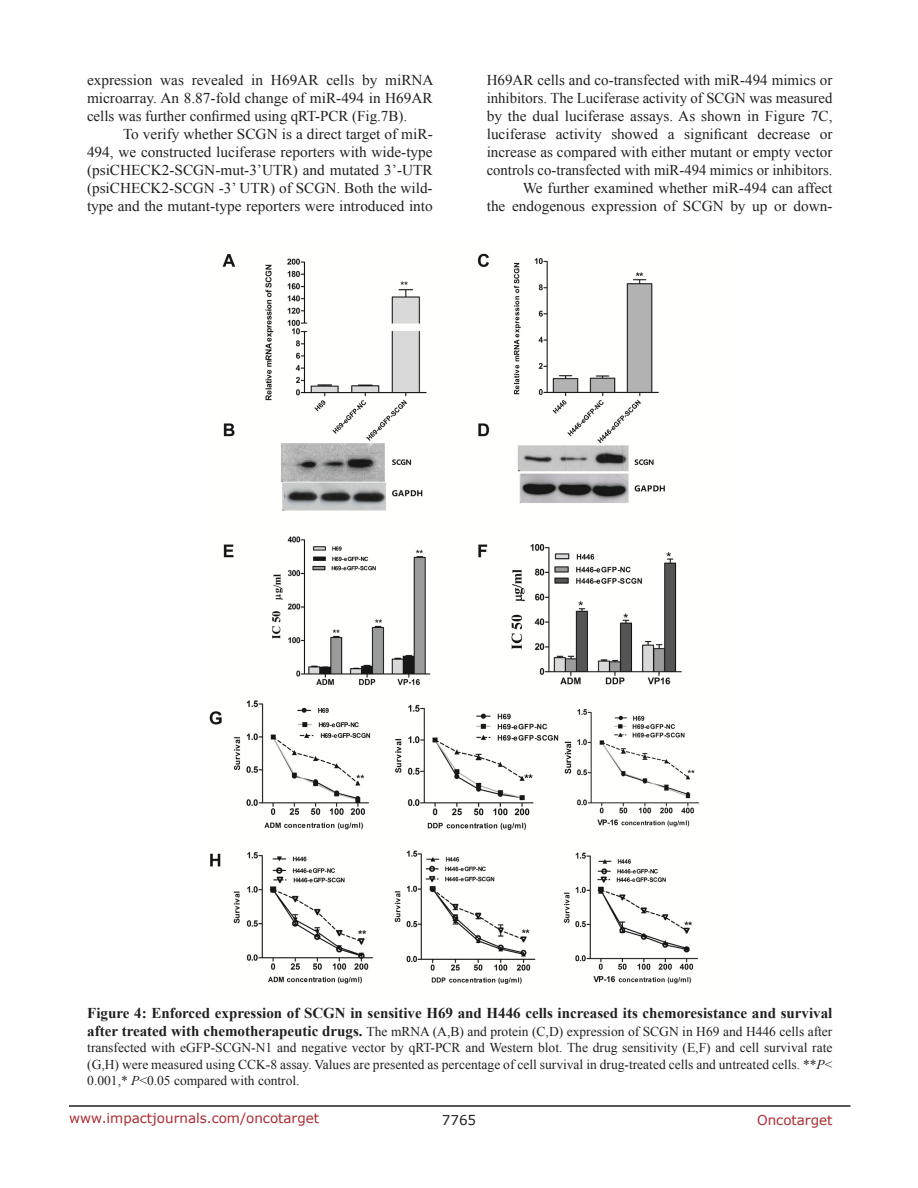
<style>
.page{position:relative;width:918px;height:1188px;background:#fff}
.page>*{position:absolute;margin:0;border:0;box-sizing:border-box;transform-origin:0 0}
.BodyText{font:15px/18px "Times New Roman";color:#221f22;text-align:justify}
.FigureText{font:700 15px "Times New Roman";color:#221f22}
.FigureText-2{font:13.5px/16.2px "Times New Roman";color:#221f22;text-align:justify}
.t1{font:13.5px "Verdana";color:#ac2b31}
.t2{font:13.5px "Verdana";color:#221f22}
.s1{font-weight:700;font-size:15px}
.s2{font-style:italic}
</style>
<div class="page">
<hr style="left:69px;top:1105px;width:781px;height:2px;background:#231f20">
<img style="left:209px;top:253px;width:491px;height:731px">
<p class="BodyText" style="left:87px;top:71px;width:348px">expression was revealed in H69AR cells by miRNA microarray. An 8.87-fold change of miR-494 in H69AR cells was further confirmed using qRT-PCR (Fig.7B).</p>
<p class="BodyText" style="left:87px;top:125px;width:347px;text-indent:36px">To verify whether SCGN is a direct target of miR-494, we constructed luciferase reporters with wide-type (psiCHECK2-SCGN-mut-3’UTR) and mutated 3’-UTR (psiCHECK2-SCGN -3’ UTR) of SCGN. Both the wild&shy;type and the mutant-type reporters were introduced into</p>
<p class="BodyText" style="left:487px;top:71px;width:347px">H69AR cells and co-transfected with miR-494 mimics or inhibitors. The Luciferase activity of SCGN was measured by the dual luciferase assays. As shown in Figure 7C, luciferase activity showed a significant decrease or increase as compared with either mutant or empty vector controls co-transfected with miR-494 mimics or inhibitors.</p>
<p class="BodyText" style="left:487px;top:179px;width:347px;text-align:right">We further examined whether miR-494 can affect<br>the endogenous expression of SCGN by up or down-</p>
<p class="FigureText" style="left:87px;top:1003px;width:747px">Figure 4: Enforced expression of SCGN in sensitive H69 and H446 cells increased its chemoresistance and survival</p>
<p class="FigureText-2" style="left:87px;top:1023px;width:747px"><span class="s1">after treated with chemotherapeutic drugs.</span> The mRNA (A,B) and protein (C,D) expression of SCGN in H69 and H446 cells after transfected with eGFP-SCGN-N1 and negative vector by qRT-PCR and Western blot. The drug sensitivity (E,F) and cell survival rate (G,H) were measured using CCK-8 assay. Values are presented as percentage of cell survival in drug-treated cells and untreated cells. **<span class="s2">P</span>&lt; 0.001,* <span class="s2">P</span>&lt;0.05 compared with control.</p>
<p class="t1" style="left:69px;top:1109px;width:252px">www.impactjournals.com/oncotarget</p>
<p class="t2" style="left:442px;top:1111px;width:36px">7765</p>
<p class="t1" style="left:757px;top:1111px;width:77px">Oncotarget</p>
</div>
